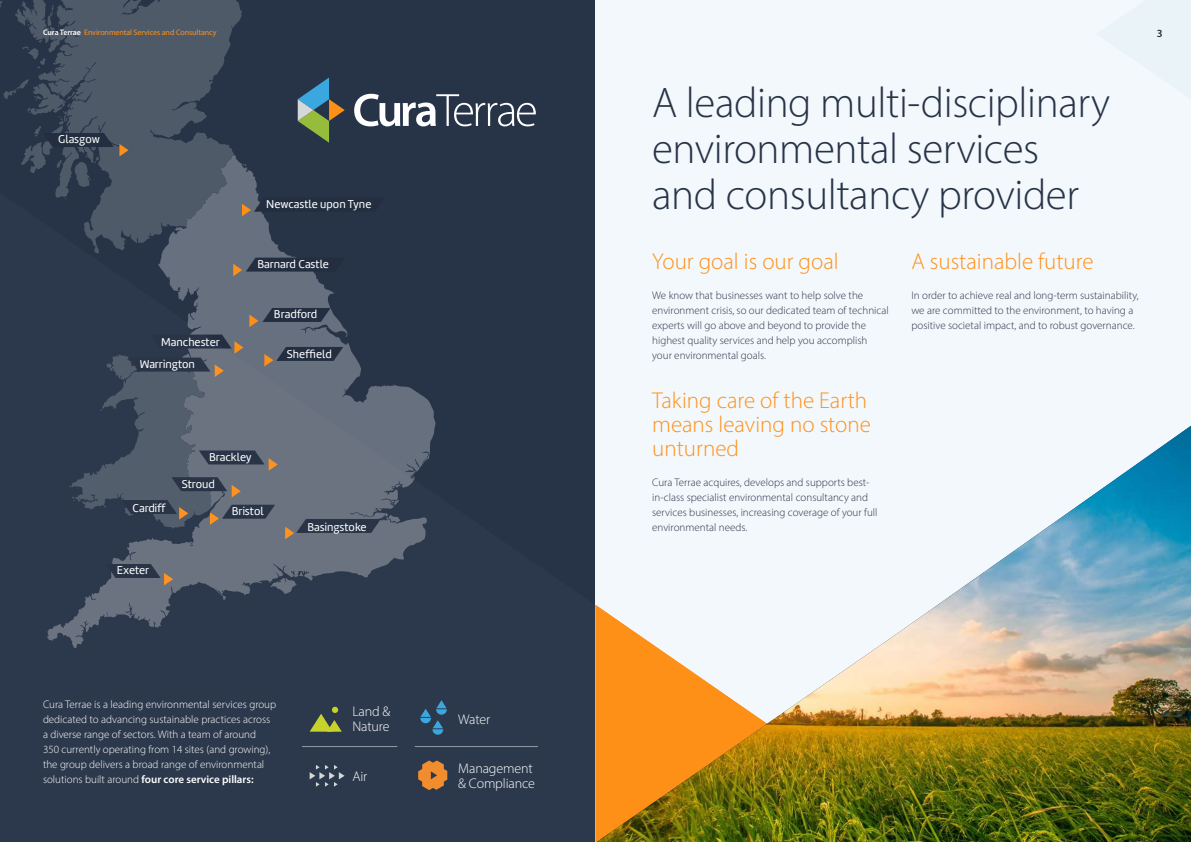
<style>
.page{position:relative;width:1191px;height:842px;background:#fff}
.page>*{position:absolute;margin:0;border:0;box-sizing:border-box;transform-origin:0 0}
.t1{font:300 43px/46px "Myriad Pro";letter-spacing:-.01em;color:#273447}
.t2{font:300 23px/24px "Myriad Pro";color:#ff9017}
.t3{font:300 14px/15px "Myriad Pro";letter-spacing:-.01em;color:#fff}
.t4{font:11.8px "Marine";color:#fff}
.t5{font:300 11px/15px "Myriad Pro";color:#273447}
.t6{font:300 11px/15px "Myriad Pro";color:#fff}
.t7{font:600 11px "Myriad Pro";color:#273447}
.t8{font:8px "Myriad Pro";letter-spacing:-.01em;color:#ff9017}
.s1{font-weight:600;color:#fff}
.s2{font-weight:600}
</style>
<div class="page">
<div style="left:0;top:0;width:604px;height:842px;background:#273447"></div>
<svg style="left:15px;top:0;width:23px;height:68px"></svg>
<svg style="left:38px;top:0;width:204px;height:157px;fill:#4f5a69"></svg>
<svg style="left:3px;top:79px;width:125px;height:78px"></svg>
<svg style="left:21px;top:157px;width:427px;height:623px"></svg>
<svg style="left:354px;top:94px;width:182px;height:32px"></svg>
<svg style="left:298px;top:78px;width:47px;height:65px"></svg>
<div style="left:595px;top:0;width:596px;height:842px;background:#f3f8fc"></div>
<img style="left:596px;top:426px;width:595px;height:416px">
<svg style="left:310px;top:765px;width:34px;height:22px"></svg>
<svg style="left:310px;top:707px;width:32px;height:25px"></svg>
<svg style="left:420px;top:700px;width:27px;height:35px"></svg>
<svg style="left:418px;top:760px;width:29px;height:30px"></svg>
<hr style="left:302px;top:746px;width:95px;height:1px;background:#fff">
<hr style="left:415px;top:746px;width:123px;height:1px;background:#fff">
<p class="t8" style="left:43px;top:28px;width:175px"><span class="s1">Cura Terrae</span> Environmental Services and Consultancy</p>
<p class="t7" style="left:1156px;top:27px;width:7px">3</p>
<p class="t4" style="left:58px;top:132px;width:43px">Glasgow</p>
<p class="t4" style="left:161px;top:334px;width:60px">Manchester</p>
<p class="t4" style="left:140px;top:357px;width:57px">Warrington</p>
<p class="t4" style="left:266px;top:196px;width:107px">Newcastle upon Tyne</p>
<p class="t4" style="left:257px;top:257px;width:73px">Barnard Castle</p>
<p class="t4" style="left:274px;top:307px;width:45px">Bradford</p>
<p class="t4" style="left:287px;top:346px;width:46px">Sheffield</p>
<p class="t4" style="left:133px;top:500px;width:34px">Cardiff</p>
<p class="t4" style="left:209px;top:450px;width:44px">Brackley</p>
<p class="t4" style="left:182px;top:477px;width:34px">Stroud</p>
<p class="t4" style="left:232px;top:504px;width:33px">Bristol</p>
<p class="t4" style="left:117px;top:563px;width:34px">Exeter</p>
<p class="t4" style="left:307px;top:519px;width:61px">Basingstoke</p>
<p class="t6" style="left:43px;top:696px;width:235px">Cura Terrae is a leading environmental services group dedicated to advancing sustainable practices across a diverse range of sectors. With a team of around<br>350 currently operating from 14 sites (and growing), the group delivers a broad range of environmental solutions built around <span class="s2">four core service pillars:</span></p>
<p class="t3" style="left:352px;top:704px;width:39px">Land &amp;<br>Nature</p>
<p class="t3" style="left:458px;top:711px;width:34px">Water</p>
<p class="t3" style="left:352px;top:768px;width:16px">Air</p>
<p class="t3" style="left:458px;top:761px;width:78px">Management &amp; Compliance</p>
<h1 class="t1" style="left:652px;top:80px;width:459px">A leading multi-disciplinary environmental services and consultancy provider</h1>
<h2 class="t2" style="left:652px;top:249px;width:188px">Your goal is our goal</h2>
<p class="t5" style="left:652px;top:288px;width:238px">We know that businesses want to help solve the environment crisis, so our dedicated team of technical experts will go above and beyond to provide the highest quality services and help you accomplish your environmental goals.</p>
<h2 class="t2" style="left:652px;top:388px;width:220px">Taking care of the Earth means leaving no stone unturned</h2>
<p class="t5" style="left:652px;top:475px;width:227px">Cura Terrae acquires, develops and supports best&shy;in-class specialist environmental consultancy and services businesses, increasing coverage of your full environmental needs.</p>
<h2 class="t2" style="left:911px;top:249px;width:183px">A sustainable future</h2>
<p class="t5" style="left:911px;top:288px;width:229px">In order to achieve real and long-term sustainability, we are committed to the environment, to having a positive societal impact, and to robust governance.</p>
</div>
